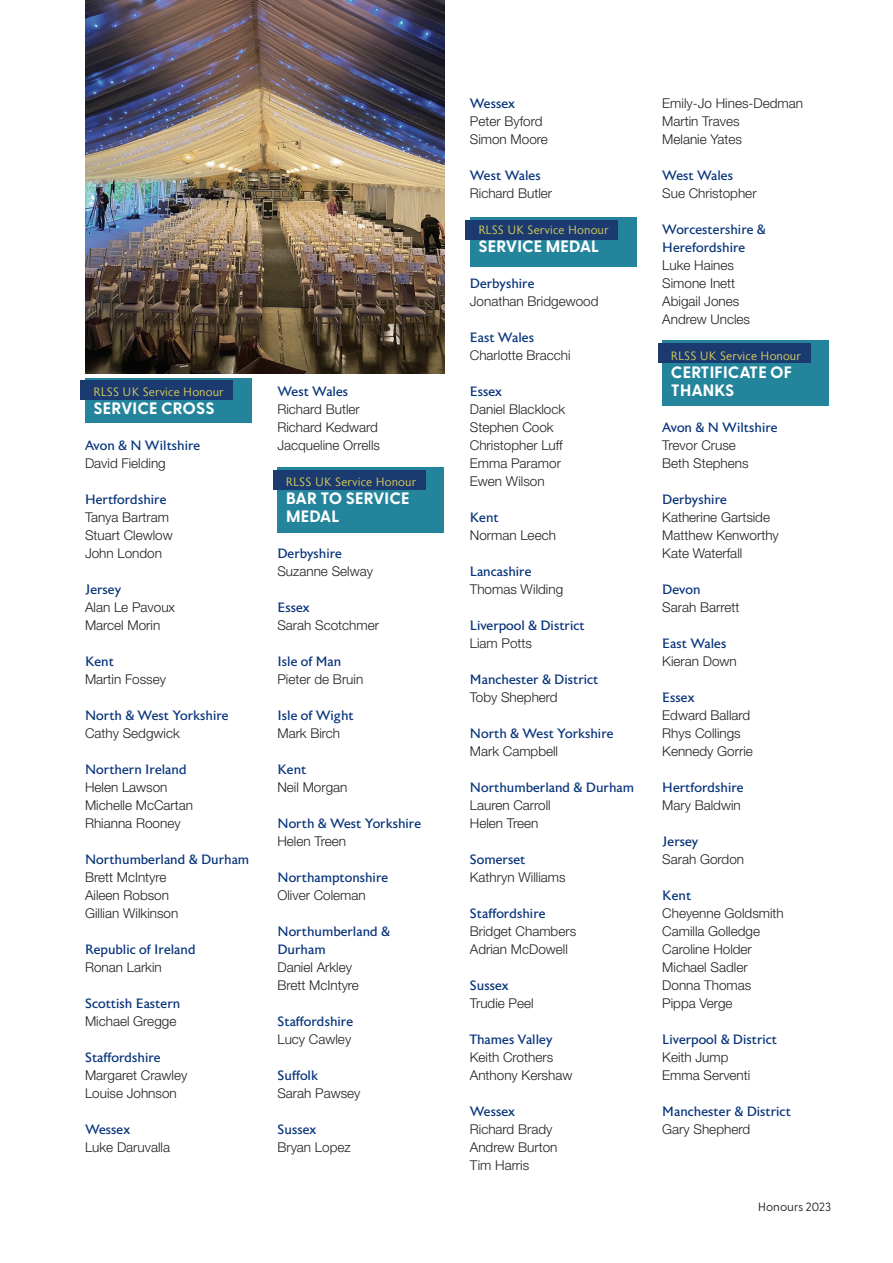
<style>
.page{position:relative;width:893px;height:1263px;background:#fff}
.page>*{position:absolute;margin:0;border:0;box-sizing:border-box;transform-origin:0 0}
.t1{font:700 16.5px/18px "Greycliff CF";letter-spacing:.01em;color:#fff}
.t2{font:300 13.5px/18px "Helvetica Neue LT Pro";color:#231f20}
.t3{font:13.5px/18px "Astoria";color:#08347b}
.t4{font:300 12px "Astoria";color:#e4d65a}
.t5{font:12px "Greycliff CF";color:#231f20}
</style>
<div class="page">
<div style="left:277px;top:467px;width:167px;height:66px;background:#23849b"></div>
<div style="left:662px;top:340px;width:167px;height:66px;background:#23849b"></div>
<div style="left:470px;top:217px;width:167px;height:49px;background:#23849b"></div>
<div style="left:273px;top:470px;width:152px;height:19px;background:#1b3b70"></div>
<div style="left:658px;top:344px;width:152px;height:19px;background:#1b3b70"></div>
<div style="left:466px;top:220px;width:152px;height:19px;background:#1b3b70"></div>
<div style="left:85px;top:378px;width:167px;height:45px;background:#23849b"></div>
<div style="left:81px;top:381px;width:152px;height:19px;background:#1b3b70"></div>
<img style="left:85px;top:0;width:359px;height:373px">
<p class="t4" style="left:94px;top:386px;width:132px">RLSS UK Service Honour</p>
<p class="t1" style="left:94px;top:398px;width:122px">SERVICE CROSS</p>
<p class="t3" style="left:85px;top:437px;width:117px">Avon &amp; N Wiltshire</p>
<p class="t2" style="left:85px;top:454px;width:82px">David Fielding</p>
<p class="t3" style="left:85px;top:491px;width:83px">Hertfordshire</p>
<p class="t2" style="left:85px;top:508px;width:89px">Tanya Bartram<br>Stuart Clewlow<br>John London</p>
<p class="t3" style="left:85px;top:581px;width:38px">Jersey</p>
<p class="t2" style="left:85px;top:598px;width:92px">Alan Le Pavoux<br>Marcel Morin</p>
<p class="t3" style="left:85px;top:653px;width:30px">Kent</p>
<p class="t2" style="left:85px;top:670px;width:82px">Martin Fossey</p>
<p class="t3" style="left:85px;top:707px;width:145px">North &amp; West Yorkshire</p>
<p class="t2" style="left:85px;top:724px;width:96px">Cathy Sedgwick</p>
<p class="t3" style="left:85px;top:761px;width:103px">Northern Ireland</p>
<p class="t2" style="left:85px;top:778px;width:110px">Helen Lawson<br>Michelle McCartan<br>Rhianna Rooney</p>
<p class="t3" style="left:85px;top:851px;width:166px">Northumberland &amp; Durham</p>
<p class="t2" style="left:85px;top:868px;width:95px">Brett McIntyre<br>Aileen Robson<br>Gillian Wilkinson</p>
<p class="t3" style="left:85px;top:941px;width:112px">Republic of Ireland</p>
<p class="t2" style="left:85px;top:958px;width:78px">Ronan Larkin</p>
<p class="t3" style="left:85px;top:995px;width:97px">Scottish Eastern</p>
<p class="t2" style="left:85px;top:1012px;width:93px">Michael Gregge</p>
<p class="t3" style="left:85px;top:1049px;width:77px">Staffordshire</p>
<p class="t2" style="left:85px;top:1066px;width:104px">Margaret Crawley<br>Louise Johnson</p>
<p class="t3" style="left:85px;top:1121px;width:47px">Wessex</p>
<p class="t2" style="left:85px;top:1138px;width:87px">Luke Daruvalla</p>
<p class="t3" style="left:277px;top:383px;width:72px">West Wales</p>
<p class="t2" style="left:277px;top:400px;width:104px">Richard Butler<br>Richard Kedward<br>Jacqueline Orrells</p>
<p class="t4" style="left:286px;top:476px;width:132px">RLSS UK Service Honour</p>
<p class="t1" style="left:286px;top:488px;width:125px">BAR TO SERVICE<br>MEDAL</p>
<p class="t3" style="left:277px;top:545px;width:66px">Derbyshire</p>
<p class="t2" style="left:277px;top:562px;width:97px">Suzanne Selway</p>
<p class="t3" style="left:277px;top:599px;width:34px">Essex</p>
<p class="t2" style="left:277px;top:616px;width:103px">Sarah Scotchmer</p>
<p class="t3" style="left:277px;top:653px;width:65px">Isle of Man</p>
<p class="t2" style="left:277px;top:670px;width:87px">Pieter de Bruin</p>
<p class="t3" style="left:277px;top:707px;width:78px">Isle of Wight</p>
<p class="t2" style="left:277px;top:724px;width:64px">Mark Birch</p>
<p class="t3" style="left:277px;top:761px;width:30px">Kent</p>
<p class="t2" style="left:277px;top:778px;width:72px">Neil Morgan</p>
<p class="t3" style="left:277px;top:815px;width:145px">North &amp; West Yorkshire</p>
<p class="t2" style="left:277px;top:832px;width:70px">Helen Treen</p>
<p class="t3" style="left:277px;top:869px;width:112px">Northamptonshire</p>
<p class="t2" style="left:277px;top:886px;width:90px">Oliver Coleman</p>
<p class="t3" style="left:277px;top:923px;width:114px">Northumberland &amp;<br>Durham</p>
<p class="t2" style="left:277px;top:958px;width:83px">Daniel Arkley<br>Brett McIntyre</p>
<p class="t3" style="left:277px;top:1013px;width:77px">Staffordshire</p>
<p class="t2" style="left:277px;top:1030px;width:75px">Lucy Cawley</p>
<p class="t3" style="left:277px;top:1067px;width:42px">Suffolk</p>
<p class="t2" style="left:277px;top:1084px;width:85px">Sarah Pawsey</p>
<p class="t3" style="left:277px;top:1121px;width:40px">Sussex</p>
<p class="t2" style="left:277px;top:1138px;width:75px">Bryan Lopez</p>
<p class="t3" style="left:470px;top:95px;width:47px">Wessex</p>
<p class="t2" style="left:470px;top:112px;width:80px">Peter Byford<br>Simon Moore</p>
<p class="t3" style="left:470px;top:167px;width:72px">West Wales</p>
<p class="t2" style="left:470px;top:184px;width:84px">Richard Butler</p>
<p class="t4" style="left:478px;top:224px;width:132px">RLSS UK Service Honour</p>
<p class="t1" style="left:478px;top:236px;width:122px">SERVICE MEDAL</p>
<p class="t3" style="left:470px;top:275px;width:66px">Derbyshire</p>
<p class="t2" style="left:470px;top:292px;width:130px">Jonathan Bridgewood</p>
<p class="t3" style="left:470px;top:329px;width:66px">East Wales</p>
<p class="t2" style="left:470px;top:346px;width:102px">Charlotte Bracchi</p>
<p class="t3" style="left:470px;top:383px;width:34px">Essex</p>
<p class="t2" style="left:470px;top:400px;width:97px">Daniel Blacklock<br>Stephen Cook<br>Christopher Luff<br>Emma Paramor<br>Ewen Wilson</p>
<p class="t3" style="left:470px;top:509px;width:30px">Kent</p>
<p class="t2" style="left:470px;top:526px;width:88px">Norman Leech</p>
<p class="t3" style="left:470px;top:563px;width:63px">Lancashire</p>
<p class="t2" style="left:470px;top:580px;width:95px">Thomas Wilding</p>
<p class="t3" style="left:470px;top:617px;width:116px">Liverpool &amp; District</p>
<p class="t2" style="left:470px;top:634px;width:64px">Liam Potts</p>
<p class="t3" style="left:470px;top:671px;width:130px">Manchester &amp; District</p>
<p class="t2" style="left:470px;top:688px;width:89px">Toby Shepherd</p>
<p class="t3" style="left:470px;top:725px;width:145px">North &amp; West Yorkshire</p>
<p class="t2" style="left:470px;top:742px;width:90px">Mark Campbell</p>
<p class="t3" style="left:470px;top:779px;width:166px">Northumberland &amp; Durham</p>
<p class="t2" style="left:470px;top:796px;width:82px">Lauren Carroll<br>Helen Treen</p>
<p class="t3" style="left:470px;top:851px;width:57px">Somerset</p>
<p class="t2" style="left:470px;top:868px;width:97px">Kathryn Williams</p>
<p class="t3" style="left:470px;top:905px;width:77px">Staffordshire</p>
<p class="t2" style="left:470px;top:922px;width:108px">Bridget Chambers<br>Adrian McDowell</p>
<p class="t3" style="left:470px;top:977px;width:40px">Sussex</p>
<p class="t2" style="left:470px;top:994px;width:65px">Trudie Peel</p>
<p class="t3" style="left:470px;top:1031px;width:84px">Thames Valley</p>
<p class="t2" style="left:470px;top:1048px;width:104px">Keith Crothers<br>Anthony Kershaw</p>
<p class="t3" style="left:470px;top:1103px;width:47px">Wessex</p>
<p class="t2" style="left:470px;top:1120px;width:89px">Richard Brady<br>Andrew Burton<br>Tim Harris</p>
<p class="t2" style="left:662px;top:94px;width:142px">Emily-Jo Hines-Dedman<br>Martin Traves<br>Melanie Yates</p>
<p class="t3" style="left:662px;top:167px;width:72px">West Wales</p>
<p class="t2" style="left:662px;top:184px;width:96px">Sue Christopher</p>
<p class="t3" style="left:662px;top:221px;width:105px">Worcestershire &amp;<br>Herefordshire</p>
<p class="t2" style="left:662px;top:256px;width:89px">Luke Haines<br>Simone Inett<br>Abigail Jones<br>Andrew Uncles</p>
<p class="t4" style="left:671px;top:350px;width:132px">RLSS UK Service Honour</p>
<p class="t1" style="left:671px;top:362px;width:123px">CERTIFICATE OF<br>THANKS</p>
<p class="t3" style="left:662px;top:419px;width:117px">Avon &amp; N Wiltshire</p>
<p class="t2" style="left:662px;top:436px;width:88px">Trevor Cruse<br>Beth Stephens</p>
<p class="t3" style="left:662px;top:491px;width:66px">Derbyshire</p>
<p class="t2" style="left:662px;top:508px;width:118px">Katherine Gartside<br>Matthew Kenworthy<br>Kate Waterfall</p>
<p class="t3" style="left:662px;top:581px;width:40px">Devon</p>
<p class="t2" style="left:662px;top:598px;width:79px">Sarah Barrett</p>
<p class="t3" style="left:662px;top:635px;width:66px">East Wales</p>
<p class="t2" style="left:662px;top:652px;width:76px">Kieran Down</p>
<p class="t3" style="left:662px;top:689px;width:34px">Essex</p>
<p class="t2" style="left:662px;top:706px;width:92px">Edward Ballard<br>Rhys Collings<br>Kennedy Gorrie</p>
<p class="t3" style="left:662px;top:779px;width:83px">Hertfordshire</p>
<p class="t2" style="left:662px;top:796px;width:80px">Mary Baldwin</p>
<p class="t3" style="left:662px;top:833px;width:38px">Jersey</p>
<p class="t2" style="left:662px;top:850px;width:83px">Sarah Gordon</p>
<p class="t3" style="left:662px;top:887px;width:30px">Kent</p>
<p class="t2" style="left:662px;top:904px;width:123px">Cheyenne Goldsmith<br>Camilla Golledge<br>Caroline Holder<br>Michael Sadler<br>Donna Thomas<br>Pippa Verge</p>
<p class="t3" style="left:662px;top:1031px;width:116px">Liverpool &amp; District</p>
<p class="t2" style="left:662px;top:1048px;width:90px">Keith Jump<br>Emma Serventi</p>
<p class="t3" style="left:662px;top:1103px;width:130px">Manchester &amp; District</p>
<p class="t2" style="left:662px;top:1120px;width:89px">Gary Shepherd</p>
<p class="t5" style="left:758px;top:1198px;width:75px">Honours 2023</p>
</div>
